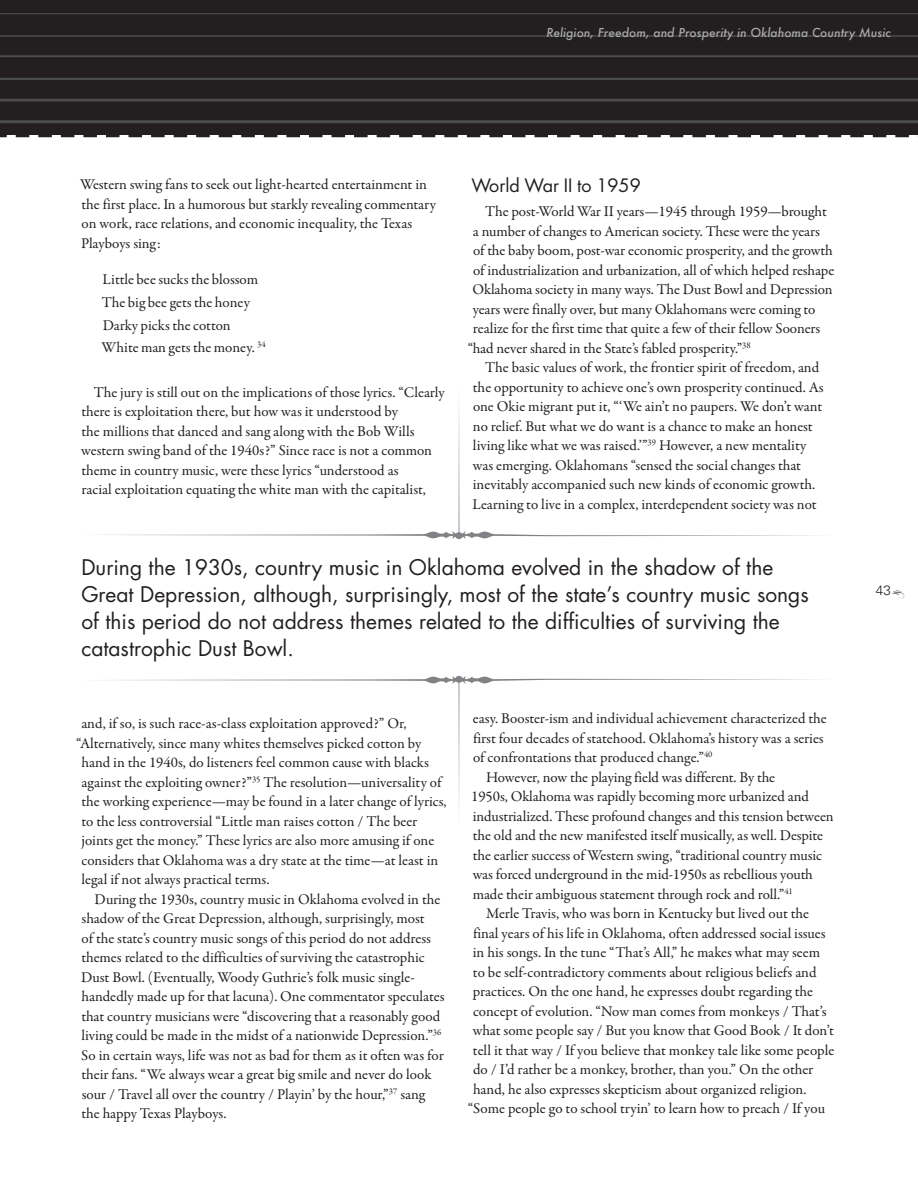
<style>
.page{position:relative;width:918px;height:1188px;background:#fff}
.page>*{position:absolute;margin:0;border:0;box-sizing:border-box;transform-origin:0 0}
.t1{font:21px/27px "Futura";color:#231f20}
.t2{font:18px "Futura";color:#231f20}
.t3{font:15px/19.5px "Garamond Premr Pro";letter-spacing:-.005em;color:#231f20}
.t4{font:300 13.5px "Univers LT Std";color:#231f20}
.t5{font:italic 500 12px "Futura";color:#a8a9ad}
</style>
<div class="page">
<svg style="left:110px;top:676px;width:706px;height:126px"></svg>
<div style="left:455px;top:676px;width:8px;height:7px;background:#808285;border-radius:50%"></div>
<svg style="left:105px;top:412px;width:711px;height:127px"></svg>
<div style="left:455px;top:532px;width:8px;height:7px;background:#808285;border-radius:50%"></div>
<div style="left:0;top:0;width:918px;height:135px;background:#231f20"></div>
<svg style="left:0;top:135px;width:918px;height:2px"></svg>
<hr style="left:0;top:13px;width:918px;height:1px;background:#4b4c4d">
<hr style="left:0;top:35px;width:918px;height:2px;background:#4b4c4d">
<hr style="left:0;top:55px;width:918px;height:2px;background:#4b4c4d">
<hr style="left:0;top:78px;width:918px;height:2px;background:#4b4c4d">
<hr style="left:0;top:99px;width:918px;height:2px;background:#4b4c4d">
<hr style="left:0;top:120px;width:918px;height:3px;background:#4b4c4d">
<svg style="left:892px;top:591px;width:12px;height:7px"></svg>
<p class="t5" style="left:546px;top:24px;width:346px">Religion, Freedom, and Prosperity in Oklahoma Country Music</p>
<p class="t3" style="left:80px;top:175px;width:358px">Western swing fans to seek out light-hearted entertainment in the first place. In a humorous but starkly revealing commentary on work, race relations, and economic inequality, the Texas Playboys sing:</p>
<p class="t3" style="left:102px;top:269px;width:166px;line-height:22.6px">Little bee sucks the blossom<br>The big bee gets the honey<br>Darky picks the cotton<br>White man gets the money. <sup>34</sup></p>
<p class="t3" style="left:81px;top:383px;width:365px;text-indent:13px">The jury is still out on the implications of those lyrics. “Clearly there is exploitation there, but how was it understood by<br>the millions that danced and sang along with the Bob Wills western swing band of the 1940s?” Since race is not a common theme in country music, were these lyrics “understood as<br>racial exploitation equating the white man with the capitalist,</p>
<p class="t2" style="left:471px;top:173px;width:171px">World War II to 1959</p>
<p class="t3" style="left:485px;top:202px;width:343px">The post-World War II years—1945 through 1959—brought</p>
<p class="t3" style="left:473px;top:221px;width:349px">a number of changes to American society. These were the years</p>
<p class="t3" style="left:473px;top:241px;width:361px">of the baby boom, post-war economic prosperity, and the growth</p>
<p class="t3" style="left:473px;top:260px;width:363px">of industrialization and urbanization, all of which helped reshape</p>
<p class="t3" style="left:473px;top:280px;width:362px">Oklahoma society in many ways. The Dust Bowl and Depression</p>
<p class="t3" style="left:473px;top:299px;width:344px">years were finally over, but many Oklahomans were coming to</p>
<p class="t3" style="left:468px;top:319px;width:354px;text-indent:5px">realize for the first time that quite a few of their fellow Sooners “had never shared in the State’s fabled prosperity.”<sup>38</sup></p>
<p class="t3" style="left:485px;top:358px;width:335px">The basic values of work, the frontier spirit of freedom, and</p>
<p class="t3" style="left:473px;top:377px;width:352px">the opportunity to achieve one’s own prosperity continued. As</p>
<p class="t3" style="left:473px;top:397px;width:351px">one Okie migrant put it, “‘We ain’t no paupers. We don’t want</p>
<p class="t3" style="left:473px;top:416px;width:341px">no relief. But what we do want is a chance to make an honest</p>
<p class="t3" style="left:473px;top:436px;width:335px">living like what we was raised.’”<sup>39</sup> However, a new mentality</p>
<p class="t3" style="left:473px;top:455px;width:330px">was emerging. Oklahomans “sensed the social changes that</p>
<p class="t3" style="left:473px;top:475px;width:344px">inevitably accompanied such new kinds of economic growth.</p>
<p class="t3" style="left:472px;top:494px;width:346px">Learning to live in a complex, interdependent society was not</p>
<p class="t1" style="left:81px;top:554px;width:729px">During the 1930s, country music in Oklahoma evolved in the shadow of the Great Depression, although, surprisingly, most of the state’s country music songs of this period do not address themes related to the difficulties of surviving the catastrophic Dust Bowl.</p>
<p class="t3" style="left:81px;top:714px;width:327px">and, if so, is such race-as-class exploitation approved?” Or,</p>
<p class="t3" style="left:81px;top:734px;width:367px;text-indent:-5px">“Alternatively, since many whites themselves picked cotton by hand in the 1940s, do listeners feel common cause with blacks against the exploiting owner?”<sup>35</sup> The resolution—universality of the working experience—may be found in a later change of lyrics, to the less controversial “Little man raises cotton / The beer joints get the money.” These lyrics are also more amusing if one considers that Oklahoma was a dry state at the time—at least in legal if not always practical terms.</p>
<p class="t3" style="left:81px;top:890px;width:365px;text-indent:14px">During the 1930s, country music in Oklahoma evolved in the shadow of the Great Depression, although, surprisingly, most<br>of the state’s country music songs of this period do not address themes related to the difficulties of surviving the catastrophic Dust Bowl. (Eventually, Woody Guthrie’s folk music single&shy;handedly made up for that lacuna). One commentator speculates that country musicians were “discovering that a reasonably good living could be made in the midst of a nationwide Depression.”<sup>36<br></sup>So in certain ways, life was not as bad for them as it often was for their fans. “We always wear a great big smile and never do look sour / Travel all over the country / Playin’ by the hour,”<sup>37</sup> sang the happy Texas Playboys.</p>
<p class="t3" style="left:473px;top:709px;width:355px">easy. Booster-ism and individual achievement characterized the</p>
<p class="t3" style="left:473px;top:728px;width:352px">first four decades of statehood. Oklahoma’s history was a series</p>
<p class="t3" style="left:473px;top:748px;width:241px">of confrontations that produced change.”<sup>40</sup></p>
<p class="t3" style="left:471px;top:767px;width:364px;text-indent:15px">However, now the playing field was different. By the<br>1950s, Oklahoma was rapidly becoming more urbanized and industrialized. These profound changes and this tension between the old and the new manifested itself musically, as well. Despite the earlier success of Western swing, “traditional country music was forced underground in the mid-1950s as rebellious youth made their ambiguous statement through rock and roll.”<sup>41</sup></p>
<p class="t3" style="left:486px;top:904px;width:325px">Merle Travis, who was born in Kentucky but lived out the</p>
<p class="t3" style="left:473px;top:923px;width:354px">final years of his life in Oklahoma, often addressed social issues</p>
<p class="t3" style="left:473px;top:943px;width:349px">in his songs. In the tune “That’s All,” he makes what may seem</p>
<p class="t3" style="left:473px;top:962px;width:345px">to be self-contradictory comments about religious beliefs and</p>
<p class="t3" style="left:473px;top:982px;width:342px">practices. On the one hand, he expresses doubt regarding the</p>
<p class="t3" style="left:473px;top:1001px;width:355px">concept of evolution. “Now man comes from monkeys / That’s</p>
<p class="t3" style="left:473px;top:1021px;width:363px">what some people say / But you know that Good Book / It don’t</p>
<p class="t3" style="left:473px;top:1040px;width:363px">tell it that way / If you believe that monkey tale like some people</p>
<p class="t3" style="left:473px;top:1060px;width:342px">do / I’d rather be a monkey, brother, than you.” On the other</p>
<p class="t3" style="left:473px;top:1079px;width:335px">hand, he also expresses skepticism about organized religion.</p>
<p class="t3" style="left:468px;top:1099px;width:359px">“Some people go to school tryin’ to learn how to preach / If you</p>
<p class="t4" style="left:876px;top:582px;width:17px">43</p>
</div>
